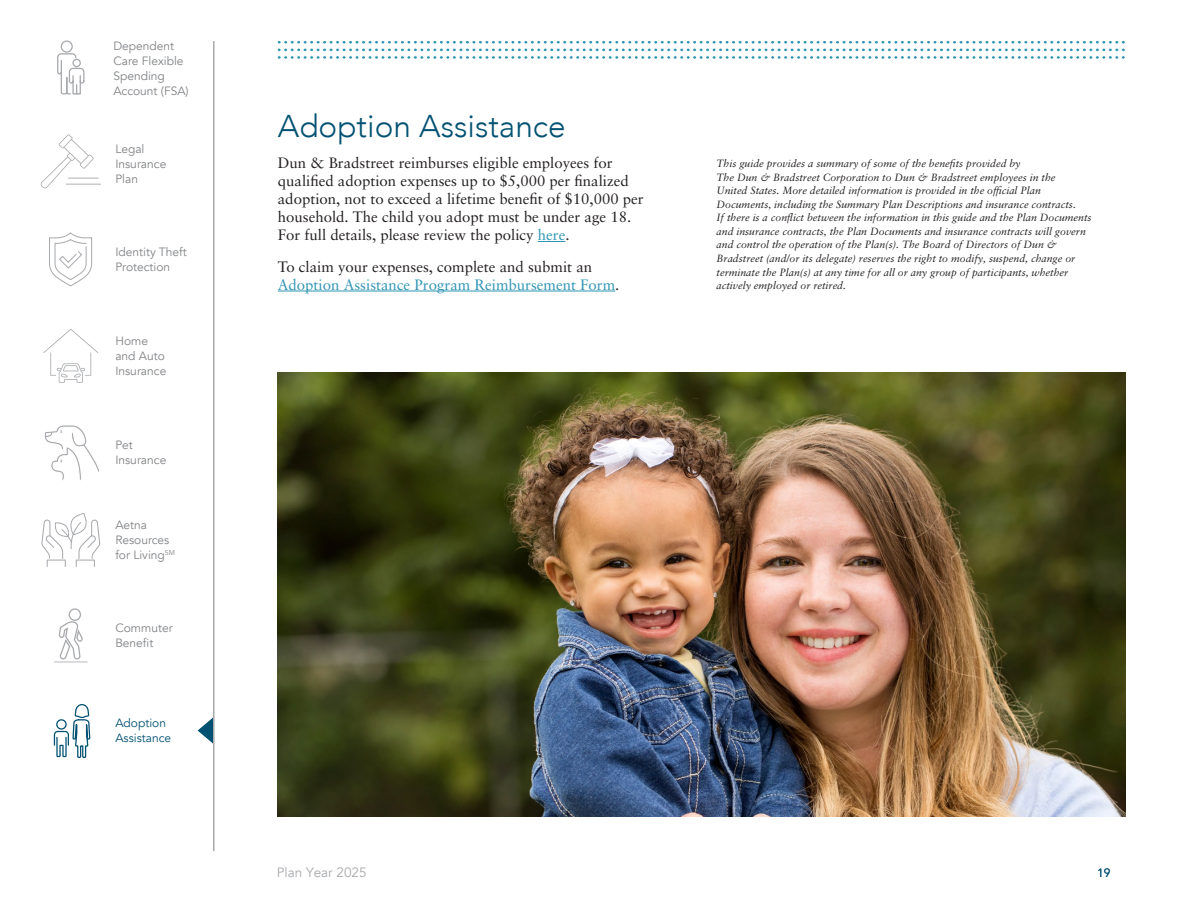
<style>
.page{position:relative;width:1188px;height:918px;background:#fff}
.page>*{position:absolute;margin:0;border:0;box-sizing:border-box;transform-origin:0 0}
.t1{font:300 31.5px "Avenir";color:#025172}
.t2{font:15px/18px "Sabon LT Pro";color:#231f20}
.t3{font:15px/18px "Sabon LT Pro";color:#2f95b4}
.t4{font:13.5px "Avenir";color:#a7a9ac}
.t5{font:12px/15px "Avenir";color:#808285}
.t6{font:12px/15px "Avenir";color:#025172}
.t7{font:italic 10.5px/13.5px "Sabon LT Pro";color:#231f20}
.s1{color:#2f95b4}
.s2{color:#231f20}
</style>
<div class="page">
<svg style="left:198px;top:718px;width:15px;height:26px"></svg>
<hr style="left:213px;top:41px;width:2px;height:810px;background:#a7a9ac">
<svg style="left:278px;top:41px;width:847px;height:18px"></svg>
<svg style="left:57px;top:40px;width:28px;height:55px"></svg>
<svg style="left:41px;top:134px;width:53px;height:54px"></svg>
<hr style="left:66px;top:184px;width:35px;height:1px;background:#a7a9ac">
<hr style="left:68px;top:178px;width:31px;height:1px;background:#a7a9ac">
<svg style="left:41px;top:513px;width:59px;height:54px"></svg>
<svg style="left:58px;top:608px;width:25px;height:52px"></svg>
<hr style="left:54px;top:662px;width:34px;height:1px;background:#a7a9ac">
<svg style="left:43px;top:329px;width:55px;height:54px"></svg>
<svg style="left:53px;top:704px;width:38px;height:54px"></svg>
<svg style="left:44px;top:425px;width:55px;height:55px"></svg>
<svg style="left:49px;top:232px;width:43px;height:55px"></svg>
<svg style="left:538px;top:241px;width:27px;height:1px"></svg>
<hr style="left:278px;top:291px;width:337px;height:1px;background:#2f95b4">
<img style="left:278px;top:373px;width:847px;height:444px">
<p class="t5" style="left:113px;top:39px;width:77px">Dependent<br>Care Flexible<br>Spending<br>Account (FSA)</p>
<p class="t5" style="left:115px;top:141px;width:52px">Legal<br>Insurance<br>Plan</p>
<p class="t5" style="left:115px;top:245px;width:73px">Identity Theft<br>Protection</p>
<p class="t5" style="left:115px;top:334px;width:52px">Home and Auto<br>Insurance</p>
<p class="t5" style="left:115px;top:438px;width:52px">Pet<br>Insurance</p>
<p class="t5" style="left:115px;top:518px;width:61px">Aetna<br>Resources for Living<sup>SM</sup></p>
<p class="t5" style="left:115px;top:620px;width:59px">Commuter<br>Benefit</p>
<p class="t6" style="left:115px;top:715px;width:57px">Adoption<br>Assistance</p>
<h1 class="t1" style="left:278px;top:107px;width:289px">Adoption Assistance</h1>
<p class="t2" style="left:278px;top:153px;width:367px">Dun &amp; Bradstreet reimburses eligible employees for qualified adoption expenses up to $5,000 per finalized adoption, not to exceed a lifetime benefit of $10,000 per household. The child you adopt must be under age 18.<br>For full details, please review the policy <span class="s1">here</span>.</p>
<h2 class="t3" style="left:278px;top:257px;width:343px"><span class="s2">To claim your expenses, complete and submit an<br></span>Adoption Assistance Program Reimbursement Form<span class="s2">.</span></h2>
<p class="t7" style="left:717px;top:157px;width:377px">This guide provides a summary of some of the benefits provided by<br>The Dun &amp; Bradstreet Corporation to Dun &amp; Bradstreet employees in the<br>United States. More detailed information is provided in the official Plan Documents, including the Summary Plan Descriptions and insurance contracts.<br>If there is a conflict between the information in this guide and the Plan Documents and insurance contracts, the Plan Documents and insurance contracts will govern and control the operation of the Plan(s). The Board of Directors of Dun &amp; Bradstreet (and/or its delegate) reserves the right to modify, suspend, change or terminate the Plan(s) at any time for all or any group of participants, whether actively employed or retired.</p>
<p class="t4" style="left:277px;top:865px;width:91px">Plan Year 2025</p>
<p class="t6" style="left:1097px;top:866px;width:15px">19</p>
</div>
